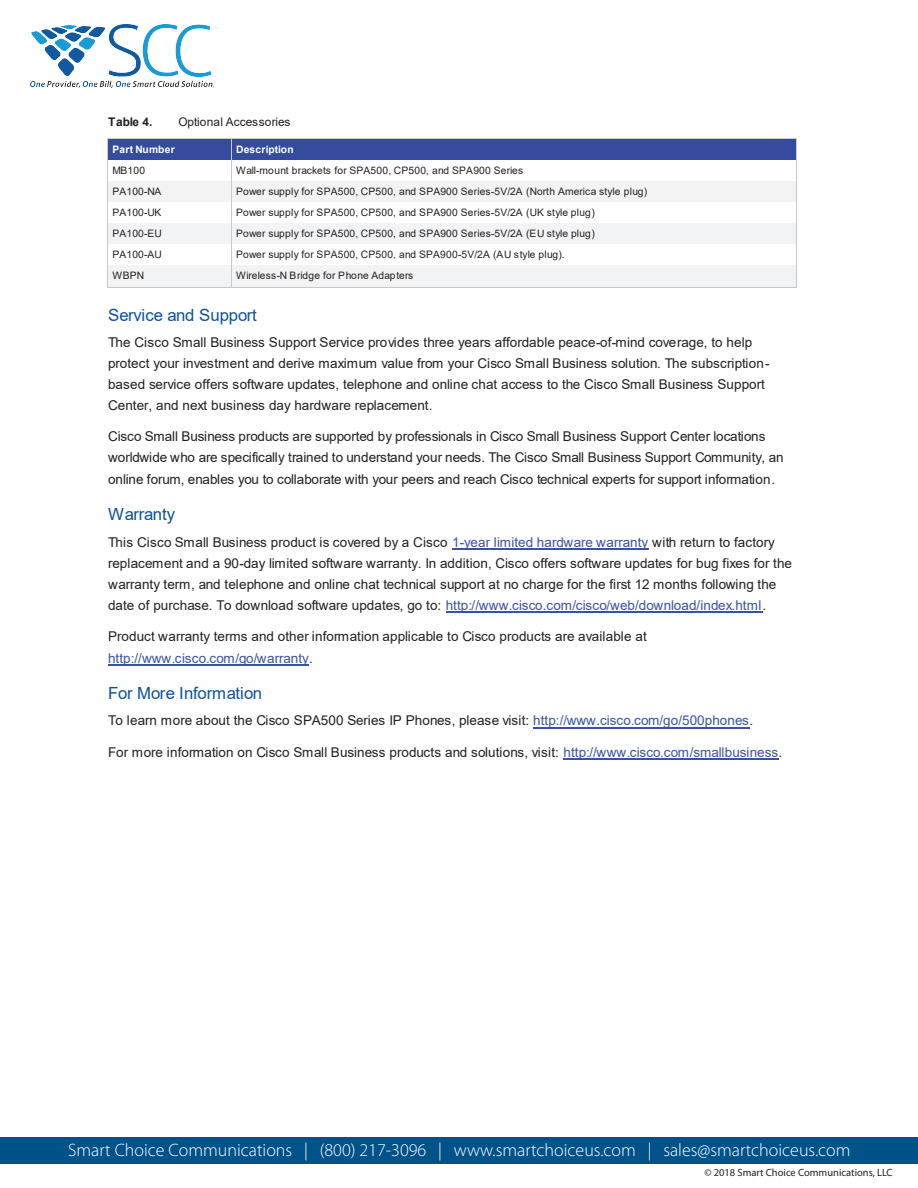
<style>
.page{position:relative;width:918px;height:1188px;background:#fff}
.page>*{position:absolute;margin:0;border:0;box-sizing:border-box;transform-origin:0 0}
.t1{font:300 18px "Myriad Pro";color:#fff}
.t2{font:16.8px "Arial";letter-spacing:-.01em;color:#0a519e}
.t3{font:13.5px/21.3px "Arial";letter-spacing:.005em;color:#231f20}
.t4{font:11.85px "Arial";color:#231f20}
.t5{font:700 11.85px "Arial";letter-spacing:-.015em;color:#231f20}
.t6{font:10.5px "Myriad Pro";color:#231f20}
.t7{font:10.2px "Arial";letter-spacing:.02em;color:#231f20}
.t8{font:700 10.2px "Arial";letter-spacing:.02em;color:#fff}
.s1{color:#3853a3}
</style>
<div class="page">
<img style="left:30px;top:25px;width:183px;height:63px">
<div style="left:0;top:1137px;width:918px;height:27px;background:#005288"></div>
<div style="left:108px;top:139px;width:123px;height:21px;background:#364b9e"></div>
<div style="left:232px;top:139px;width:565px;height:21px;background:#364b9e"></div>
<hr style="left:108px;top:139px;width:123px;height:1px;background:#c7c8ca">
<hr style="left:231px;top:139px;width:565px;height:1px;background:#c7c8ca">
<div style="left:108px;top:181px;width:123px;height:21px;background:#f2f3f4"></div>
<div style="left:232px;top:181px;width:565px;height:21px;background:#f2f3f4"></div>
<div style="left:108px;top:223px;width:123px;height:21px;background:#f2f3f4"></div>
<div style="left:232px;top:223px;width:565px;height:21px;background:#f2f3f4"></div>
<div style="left:108px;top:265px;width:123px;height:21px;background:#f2f3f4"></div>
<div style="left:232px;top:265px;width:565px;height:21px;background:#f2f3f4"></div>
<svg style="left:107px;top:139px;width:1px;height:149px"></svg>
<hr style="left:108px;top:287px;width:123px;height:1px;background:#c7c8ca">
<svg style="left:231px;top:140px;width:1px;height:147px"></svg>
<hr style="left:231px;top:287px;width:565px;height:1px;background:#c7c8ca">
<svg style="left:796px;top:139px;width:1px;height:149px"></svg>
<hr style="left:452px;top:548px;width:196px;height:1px;background:#3853a3">
<hr style="left:446px;top:611px;width:316px;height:1px;background:#3853a3">
<hr style="left:108px;top:664px;width:201px;height:1px;background:#3853a3">
<hr style="left:533px;top:727px;width:216px;height:1px;background:#3853a3">
<hr style="left:564px;top:759px;width:215px;height:1px;background:#3853a3">
<p class="t5" style="left:108px;top:114px;width:46px">Table 4.</p>
<p class="t4" style="left:178px;top:114px;width:114px">Optional Accessories</p>
<p class="t8" style="left:112px;top:143px;width:64px">Part Number</p>
<p class="t8" style="left:236px;top:143px;width:59px">Description</p>
<p class="t7" style="left:112px;top:164px;width:34px">MB100</p>
<p class="t7" style="left:236px;top:164px;width:289px">Wall-mount brackets for SPA500, CP500, and SPA900 Series</p>
<p class="t7" style="left:112px;top:185px;width:50px">PA100-NA</p>
<p class="t7" style="left:236px;top:185px;width:413px">Power supply for SPA500, CP500, and SPA900 Series-5V/2A (North America style plug)</p>
<p class="t7" style="left:112px;top:206px;width:50px">PA100-UK</p>
<p class="t7" style="left:236px;top:206px;width:360px">Power supply for SPA500, CP500, and SPA900 Series-5V/2A (UK style plug)</p>
<p class="t7" style="left:112px;top:226px;width:51px">PA100-EU</p>
<p class="t7" style="left:236px;top:226px;width:360px">Power supply for SPA500, CP500, and SPA900 Series-5V/2A (EU style plug)</p>
<p class="t7" style="left:112px;top:248px;width:51px">PA100-AU</p>
<p class="t7" style="left:236px;top:248px;width:330px">Power supply for SPA500, CP500, and SPA900-5V/2A (AU style plug).</p>
<p class="t7" style="left:112px;top:269px;width:33px">WBPN</p>
<p class="t7" style="left:236px;top:269px;width:179px">Wireless-N Bridge for Phone Adapters</p>
<p class="t2" style="left:108px;top:303px;width:150px">Service and Support</p>
<p class="t3" style="left:108px;top:331px;width:663px">The Cisco Small Business Support Service provides three years affordable peace-of-mind coverage, to help protect your investment and derive maximum value from your Cisco Small Business solution. The subscription&shy;based service offers software updates, telephone and online chat access to the Cisco Small Business Support Center, and next business day hardware replacement.</p>
<p class="t3" style="left:108px;top:426px;width:677px">Cisco Small Business products are supported by professionals in Cisco Small Business Support Center locations worldwide who are specifically trained to understand your needs. The Cisco Small Business Support Community, an online forum, enables you to collaborate with your peers and reach Cisco technical experts for support information.</p>
<p class="t2" style="left:108px;top:503px;width:69px">Warranty</p>
<p class="t3" style="left:108px;top:531px;width:686px">This Cisco Small Business product is covered by a Cisco <span class="s1">1-year limited hardware warranty</span> with return to factory replacement and a 90-day limited software warranty. In addition, Cisco offers software updates for bug fixes for the warranty term, and telephone and online chat technical support at no charge for the first 12 months following the date of purchase. To download software updates, go to: <span class="s1">http://www.cisco.com/cisco/web/download/index.html</span>.</p>
<p class="t3" style="left:108px;top:626px;width:540px">Product warranty terms and other information applicable to Cisco products are available at <span class="s1">http://www.cisco.com/go/warranty</span>.</p>
<p class="t2" style="left:108px;top:681px;width:155px">For More Information</p>
<p class="t3" style="left:108px;top:710px;width:647px">To learn more about the Cisco SPA500 Series IP Phones, please visit: <span class="s1">http://www.cisco.com/go/500phones</span>.</p>
<p class="t3" style="left:108px;top:742px;width:676px">For more information on Cisco Small Business products and solutions, visit: <span class="s1">http://www.cisco.com/smallbusiness</span>.</p>
<h1 class="t1" style="left:68px;top:1140px;width:784px">Smart Choice Communications | (800) 217-3096 | www.smartchoiceus.com | sales@smartchoiceus.com</h1>
<p class="t6" style="left:704px;top:1166px;width:190px">© 2018 Smart Choice Communications, LLC</p>
</div>
